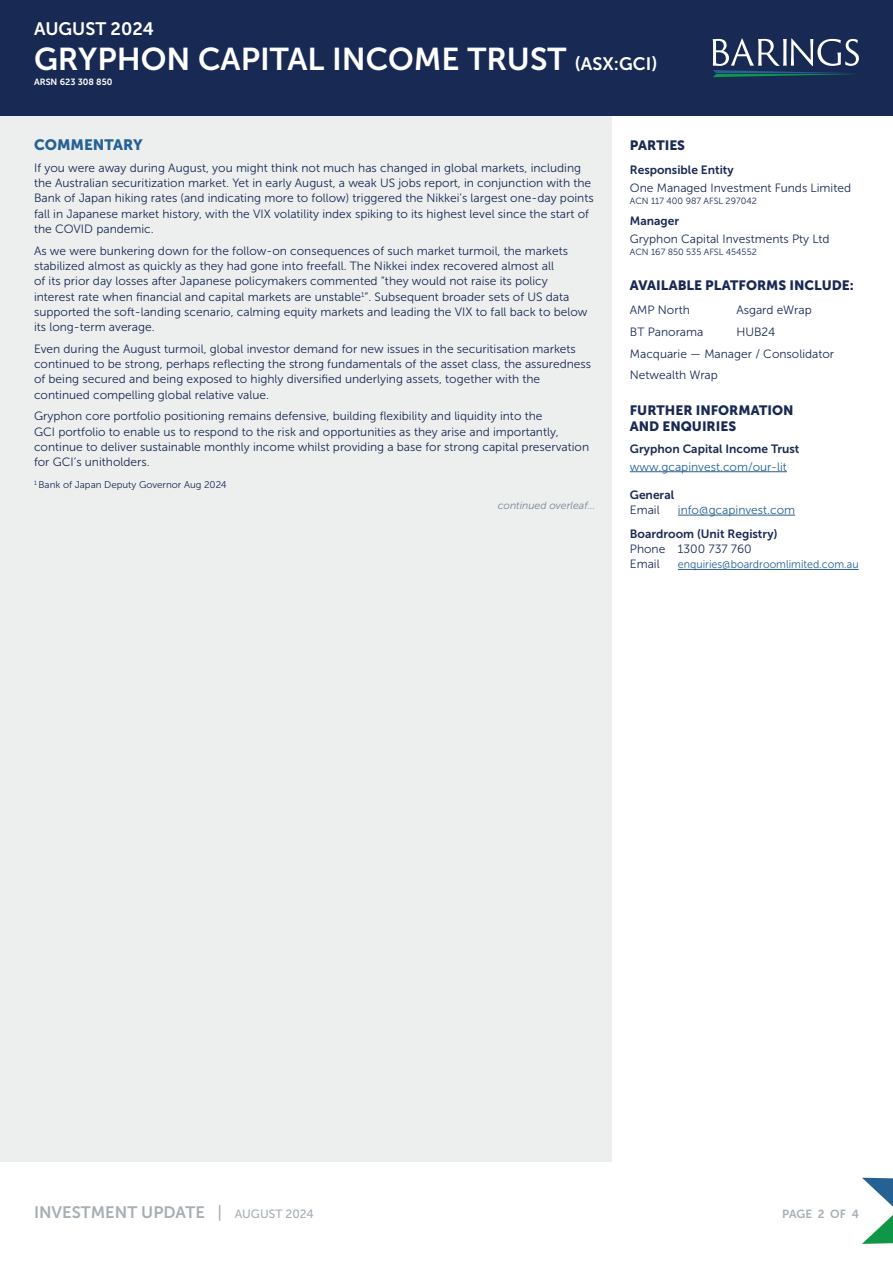
<style>
.page{position:relative;width:893px;height:1263px;background:#fff}
.page>*{position:absolute;margin:0;border:0;box-sizing:border-box;transform-origin:0 0}
.t1{font:31.5px "Museo Sans 700";color:#fff}
.t2{font:18px "Museo Sans 700";color:#fff}
.t3{font:16.5px "Museo Sans 700";color:#a6afb6}
.t4{font:15px "Museo Sans 900";color:#266193}
.t5{font:13.5px/16.5px "Museo Sans 900";color:#182a53}
.t6{font:12px/15.3px "Museo Sans 300";color:#182a53}
.t7{font:12px "Museo Sans 700";color:#182a53}
.t8{font:12px "Museo Sans 300";color:#266193}
.t9{font:11.7px "Museo Sans 700";color:#a6afb6}
.t10{font:11.25px "Museo Sans 300";color:#266193;scale:.95 1}
.t11{font:italic 10.5px "Museo Sans 300";color:#768693}
.t12{font:9.75px "Museo Sans 300";color:#182a53}
.t13{font:9px "Museo Sans 300";color:#182a53}
.t14{font:9px "Museo Sans 700";color:#fff}
.s1{font-size:18px}
.s2{font-family:"Museo Sans 500"}
.s3{font-family:"Museo Sans 500";font-size:12px}
</style>
<div class="page">
<div style="left:0;top:0;width:893px;height:116px;background:#182a53"></div>
<svg style="left:862px;top:1215px;width:31px;height:29px"></svg>
<svg style="left:862px;top:1178px;width:31px;height:28px"></svg>
<svg style="left:713px;top:38px;width:146px;height:39px"></svg>
<div style="left:0;top:116px;width:893px;height:1045px;background:#edeeee"></div>
<div style="left:612px;top:116px;width:281px;height:1045px;background:#fff"></div>
<hr style="left:630px;top:471px;width:157px;height:1px;background:#266193">
<hr style="left:678px;top:515px;width:117px;height:1px;background:#266193">
<hr style="left:678px;top:569px;width:181px;height:1px;background:#266193">
<h2 class="t2" style="left:34px;top:18px;width:121px">AUGUST 2024</h2>
<h1 class="t1" style="left:34px;top:41px;width:625px">GRYPHON CAPITAL INCOME TRUST <span class="s1">(ASX: GCI)</span></h1>
<p class="t14" style="left:34px;top:77px;width:80px">ARSN 623 308 850</p>
<p class="t4" style="left:34px;top:136px;width:110px">COMMENTARY</p>
<p class="t6" style="left:34px;top:160px;width:561px">If you were away during August, you might think not much has changed in global markets, including the Australian securitization market. Yet in early August, a weak US jobs report, in conjunction with the Bank of Japan hiking rates (and indicating more to follow) triggered the Nikkei’s largest one-day points fall in Japanese market history, with the VIX volatility index spiking to its highest level since the start of the COVID pandemic.</p>
<p class="t6" style="left:34px;top:243px;width:555px">As we were bunkering down for the follow-on consequences of such market turmoil, the markets stabilized almost as quickly as they had gone into freefall. The Nikkei index recovered almost all<br>of its prior day losses after Japanese policymakers commented “they would not raise its policy interest rate when financial and capital markets are unstable<sup>1</sup>”. Subsequent broader sets of US data supported the soft-landing scenario, calming equity markets and leading the VIX to fall back to below its long-term average.</p>
<p class="t6" style="left:34px;top:341px;width:559px">Even during the August turmoil, global investor demand for new issues in the securitisation markets continued to be strong, perhaps reflecting the strong fundamentals of the asset class, the assuredness of being secured and being exposed to highly diversified underlying assets, together with the continued compelling global relative value.</p>
<p class="t6" style="left:34px;top:409px;width:557px">Gryphon core portfolio positioning remains defensive, building flexibility and liquidity into the<br>GCI portfolio to enable us to respond to the risk and opportunities as they arise and importantly, continue to deliver sustainable monthly income whilst providing a base for strong capital preservation for GCI’s unitholders.</p>
<p class="t12" style="left:34px;top:479px;width:194px"><sup>1</sup> Bank of Japan Deputy Governor Aug 2024</p>
<p class="t11" style="left:498px;top:500px;width:99px">continued overleaf...</p>
<p class="t5" style="left:630px;top:137px;width:57px">PARTIES</p>
<p class="t7" style="left:630px;top:163px;width:105px">Responsible Entity</p>
<p class="t6" style="left:630px;top:180px;width:223px">One Managed Investment Funds Limited</p>
<p class="t13" style="left:630px;top:196px;width:128px">ACN 117 400 987 AFSL 297042</p>
<p class="t7" style="left:630px;top:215px;width:51px">Manager</p>
<p class="t6" style="left:630px;top:231px;width:201px">Gryphon Capital Investments Pty Ltd</p>
<p class="t13" style="left:630px;top:247px;width:128px">ACN 167 850 535 AFSL 454552</p>
<p class="t5" style="left:630px;top:277px;width:225px">AVAILABLE PLATFORMS INCLUDE:</p>
<p class="t6" style="left:630px;top:303px;width:61px">AMP North</p>
<p class="t6" style="left:736px;top:303px;width:77px">Asgard eWrap</p>
<p class="t6" style="left:630px;top:324px;width:75px">BT Panorama</p>
<p class="t6" style="left:630px;top:321px;width:206px;line-height:21.8px;text-indent:106px">HUB24<br>Macquarie — Manager / Consolidator<br>Netwealth Wrap</p>
<p class="t5" style="left:630px;top:402px;width:165px">FURTHER INFORMATION<br>AND ENQUIRIES</p>
<p class="t7" style="left:630px;top:442px;width:171px">Gryphon Capital Income Trust</p>
<p class="t8" style="left:630px;top:460px;width:159px">www.gcapinvest.com/our-lit</p>
<p class="t7" style="left:630px;top:488px;width:46px">General</p>
<p class="t6" style="left:630px;top:502px;width:31px">Email</p>
<p class="t8" style="left:678px;top:503px;width:119px">info@gcapinvest.com</p>
<p class="t7" style="left:630px;top:527px;width:149px">Boardroom (Unit Registry)</p>
<p class="t6" style="left:630px;top:541px;width:123px">Phone 1300 737 760<br>Email</p>
<p class="t10" style="left:678px;top:558px;width:192px">enquiries@boardroomlimited.com.au</p>
<h3 class="t3" style="left:34px;top:1203px;width:281px">INVESTMENT UPDATE <span class="s2">|</span> <span class="s3">AUGUST 2024</span></h3>
<p class="t9" style="left:782px;top:1207px;width:78px">PAGE 2 OF 4</p>
</div>
